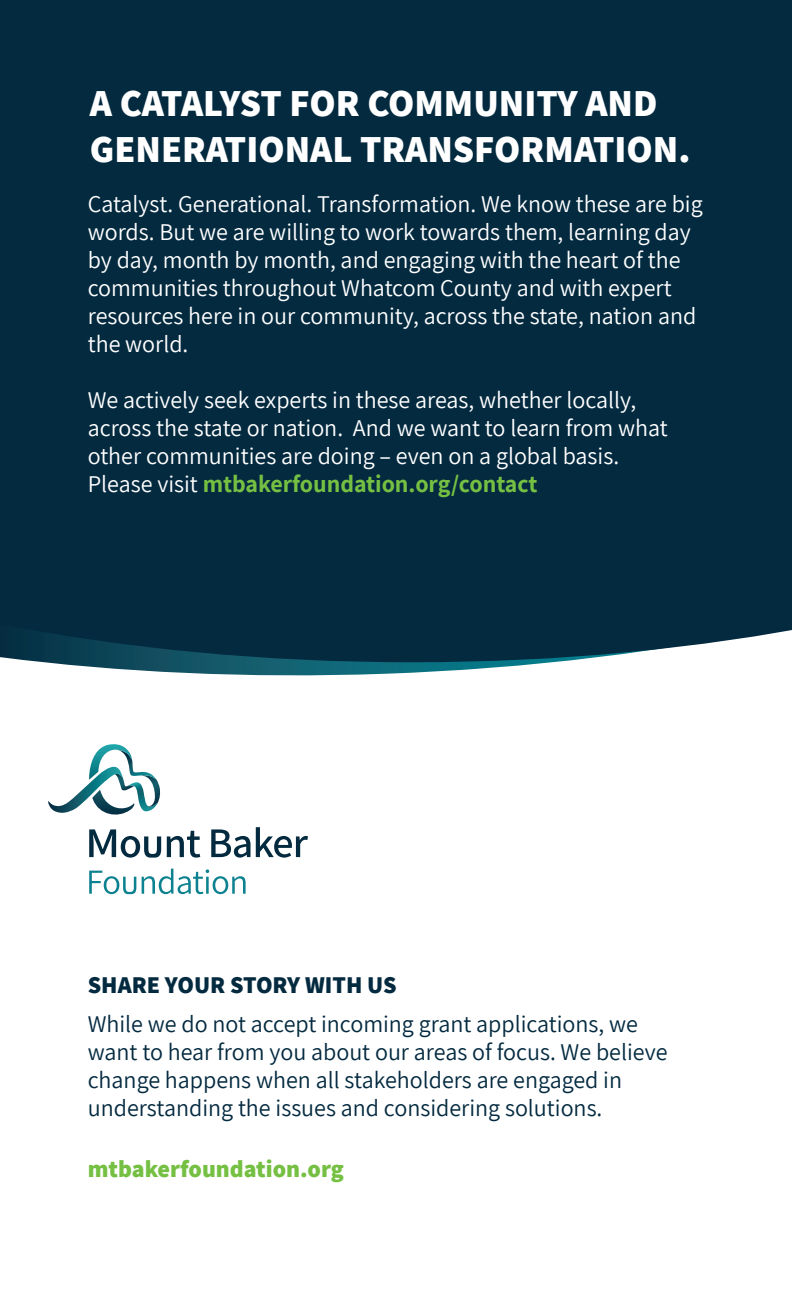
<style>
.page{position:relative;width:792px;height:1296px;background:#fff}
.page>*{position:absolute;margin:0;border:0;box-sizing:border-box;transform-origin:0 0}
.t1{font:800 38px/46px "Assistant";color:#fff}
.t2{font:24px/28px "Assistant";color:#fff}
.t3{font:24px/28px "Assistant";color:#042a40}
.t4{font:800 24px "Assistant";color:#75c043}
.t5{font:800 24px "Assistant";color:#042a40}
.s1{font-weight:700;color:#75c043}
</style>
<div class="page">
<svg style="left:42px;top:662px;width:512px;height:14px"></svg>
<div style="left:0;top:0;width:792px;height:662px;background:#042a40"></div>
<svg style="left:48px;top:744px;width:113px;height:71px"></svg>
<svg style="left:89px;top:827px;width:219px;height:31px"></svg>
<svg style="left:89px;top:869px;width:157px;height:25px"></svg>
<h1 class="t1" style="left:90px;top:79px;width:602px">A CATALYST FOR COMMUNITY AND<br>GENERATIONAL TRANSFORMATION.</h1>
<p class="t2" style="left:88px;top:189px;width:617px">Catalyst. Generational. Transformation. We know these are big words. But we are willing to work towards them, learning day by day, month by month, and engaging with the heart of the communities throughout Whatcom County and with expert resources here in our community, across the state, nation and the world.</p>
<p class="t2" style="left:88px;top:385px;width:582px">We actively seek experts in these areas, whether locally, across the state or nation. And we want to learn from what other communities are doing – even on a global basis.<br>Please visit <span class="s1">mtbakerfoundation.org/contact</span></p>
<p class="t5" style="left:88px;top:968px;width:310px">SHARE YOUR STORY WITH US</p>
<p class="t3" style="left:88px;top:1009px;width:581px">While we do not accept incoming grant applications, we want to hear from you about our areas of focus. We believe change happens when all stakeholders are engaged in understanding the issues and considering solutions.</p>
<p class="t4" style="left:88px;top:1153px;width:258px">mtbakerfoundation.org</p>
</div>
